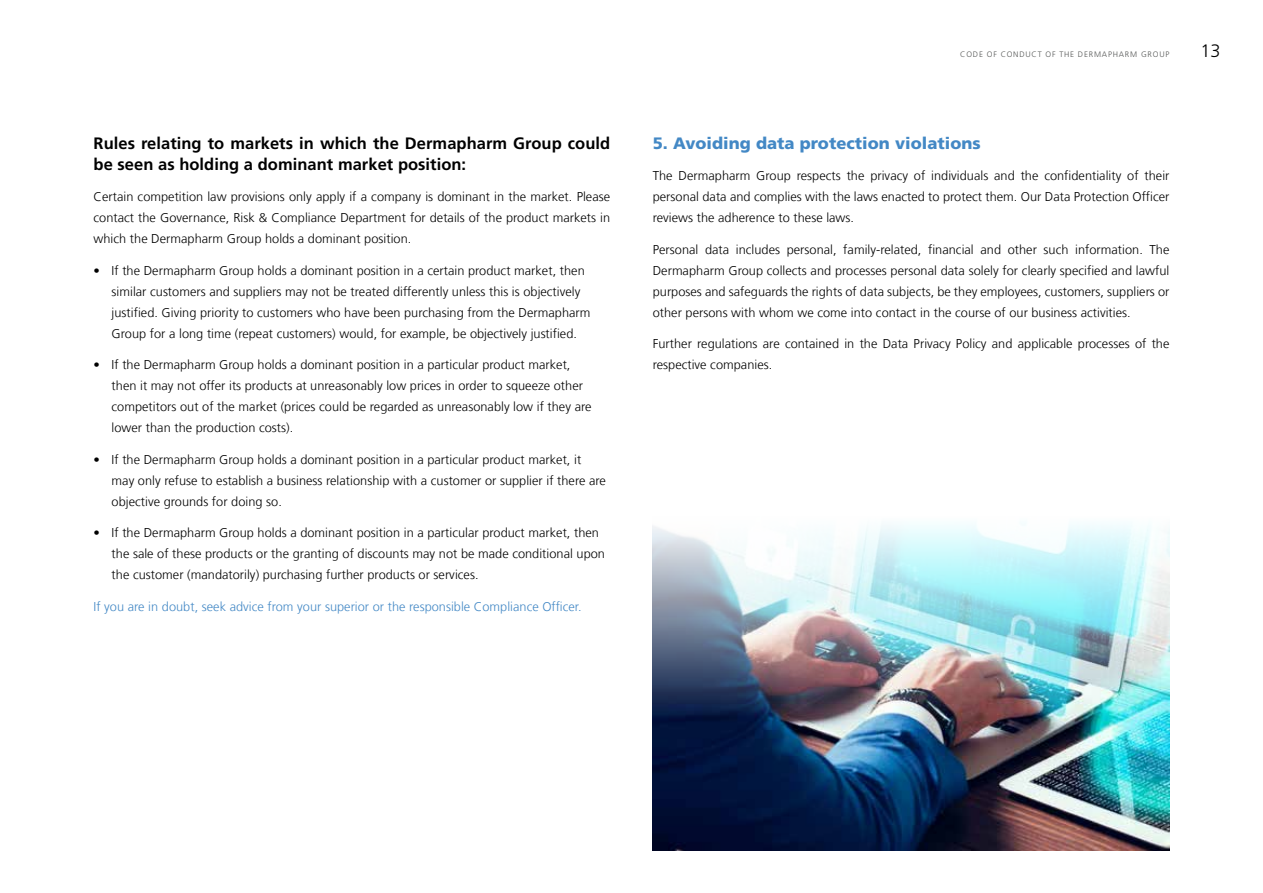
<style>
.page{position:relative;width:1263px;height:893px;background:#fff}
.page>*{position:absolute;margin:0;border:0;box-sizing:border-box;transform-origin:0 0}
.t1{font:300 18px "Frutiger LT Std";color:#000}
.t2{font:700 16.5px/21px "Frutiger LT Com";letter-spacing:.005em;color:#000}
.t3{font:900 16.5px "Frutiger LT Com";letter-spacing:.005em;color:#4388c5}
.t4{font:300 12.75px/21px "Frutiger LT Com";letter-spacing:.005em;color:#000}
.t5{font:300 12.75px "Frutiger LT Com";letter-spacing:.005em;color:#4388c5}
.t6{font:300 7.95px "Frutiger LT Std";letter-spacing:.1em;color:#555756}
</style>
<div class="page">
<img style="left:653px;top:524px;width:516px;height:326px">
<p class="t2" style="left:94px;top:133px;width:518px">Rules relating to markets in which the Dermapharm Group could be seen as holding a dominant market position:</p>
<p class="t4" style="left:94px;top:186px;width:518px;text-align:justify">Certain competition law provisions only apply if a company is dominant in the market. Please contact the Governance, Risk &amp; Compliance Department for details of the product markets in which the Dermapharm Group holds a dominant position.</p>
<p class="t4" style="left:112px;top:260px;width:480px;text-indent:-18px">• If the Dermapharm Group holds a dominant position in a certain product market, then similar customers and suppliers may not be treated differently unless this is objectively justified. Giving priority to customers who have been purchasing from the Dermapharm Group for a long time (repeat customers) would, for example, be objectively justified.</p>
<p class="t4" style="left:112px;top:354px;width:481px;text-indent:-18px">• If the Dermapharm Group holds a dominant position in a particular product market, then it may not offer its products at unreasonably low prices in order to squeeze other competitors out of the market (prices could be regarded as unreasonably low if they are lower than the production costs).</p>
<p class="t4" style="left:112px;top:449px;width:496px;text-indent:-18px">• If the Dermapharm Group holds a dominant position in a particular product market, it may only refuse to establish a business relationship with a customer or supplier if there are objective grounds for doing so.</p>
<p class="t4" style="left:112px;top:522px;width:495px;text-indent:-18px">• If the Dermapharm Group holds a dominant position in a particular product market, then the sale of these products or the granting of discounts may not be made conditional upon the customer (mandatorily) purchasing further products or services.</p>
<p class="t5" style="left:94px;top:599px;width:489px">If you are in doubt, seek advice from your superior or the responsible Compliance Officer.</p>
<p class="t6" style="left:960px;top:50px;width:211px">CODE OF CONDUCT OF THE DERMAPHARM GROUP</p>
<h1 class="t1" style="left:1200px;top:41px;width:22px">13</h1>
<p class="t3" style="left:653px;top:133px;width:330px">5. Avoiding data protection violations</p>
<p class="t4" style="left:653px;top:165px;width:518px;text-align:justify">The Dermapharm Group respects the privacy of individuals and the confidentiality of their personal data and complies with the laws enacted to protect them. Our Data Protection Officer reviews the adherence to these laws.</p>
<p class="t4" style="left:653px;top:239px;width:518px;text-align:justify">Personal data includes personal, family-related, financial and other such information. The Dermapharm Group collects and processes personal data solely for clearly specified and lawful purposes and safeguards the rights of data subjects, be they employees, customers, suppliers or other persons with whom we come into contact in the course of our business activities.</p>
<p class="t4" style="left:653px;top:333px;width:518px">Further regulations are contained in the Data Privacy Policy and applicable processes of the respective companies.</p>
</div>
